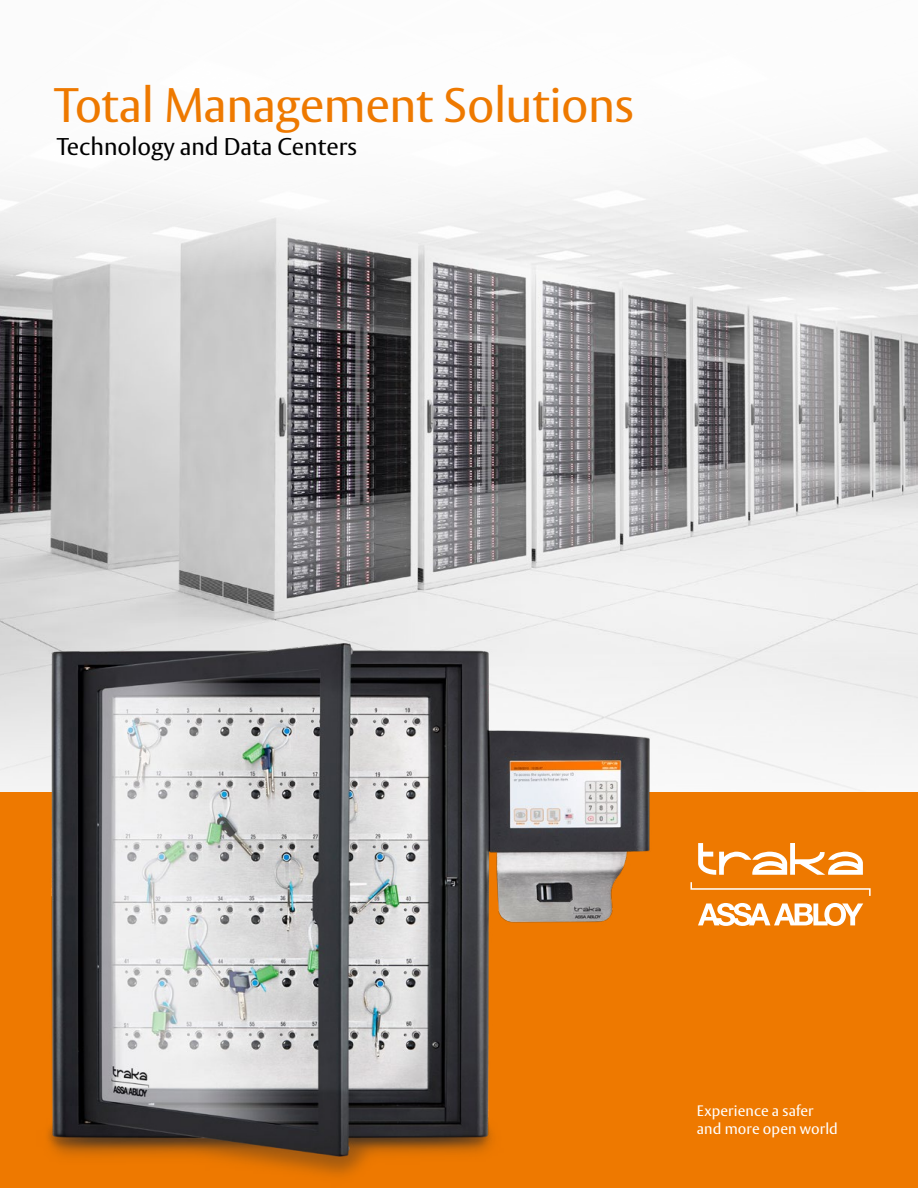
<style>
.page{position:relative;width:918px;height:1188px;background:#fff}
.page>*{position:absolute;margin:0;border:0;box-sizing:border-box;transform-origin:0 0}
.t1{font:48px "ASSA Vesta";letter-spacing:-.01em;color:#ee7900}
.t2{font:24px "ASSA Vesta";color:#000}
.t3{font:15px/18px "ASSA Vesta";letter-spacing:.005em;color:#fff}
</style>
<div class="page">
<img style="left:0;top:139px;width:918px;height:654px">
<div style="left:0;top:793px;width:918px;height:395px;background:#ee7900"></div>
<svg style="left:698px;top:903px;width:165px;height:23px"></svg>
<svg style="left:690px;top:882px;width:181px;height:14px"></svg>
<svg style="left:698px;top:843px;width:165px;height:32px"></svg>
<img style="left:37px;top:644px;width:614px;height:533px">
<h1 class="t1" style="left:54px;top:76px;width:581px">Total Management Solutions</h1>
<h2 class="t2" style="left:57px;top:132px;width:302px">Technology and Data Centers</h2>
<p class="t3" style="left:697px;top:1102px;width:143px">Experience a safer and more open world</p>
</div>
